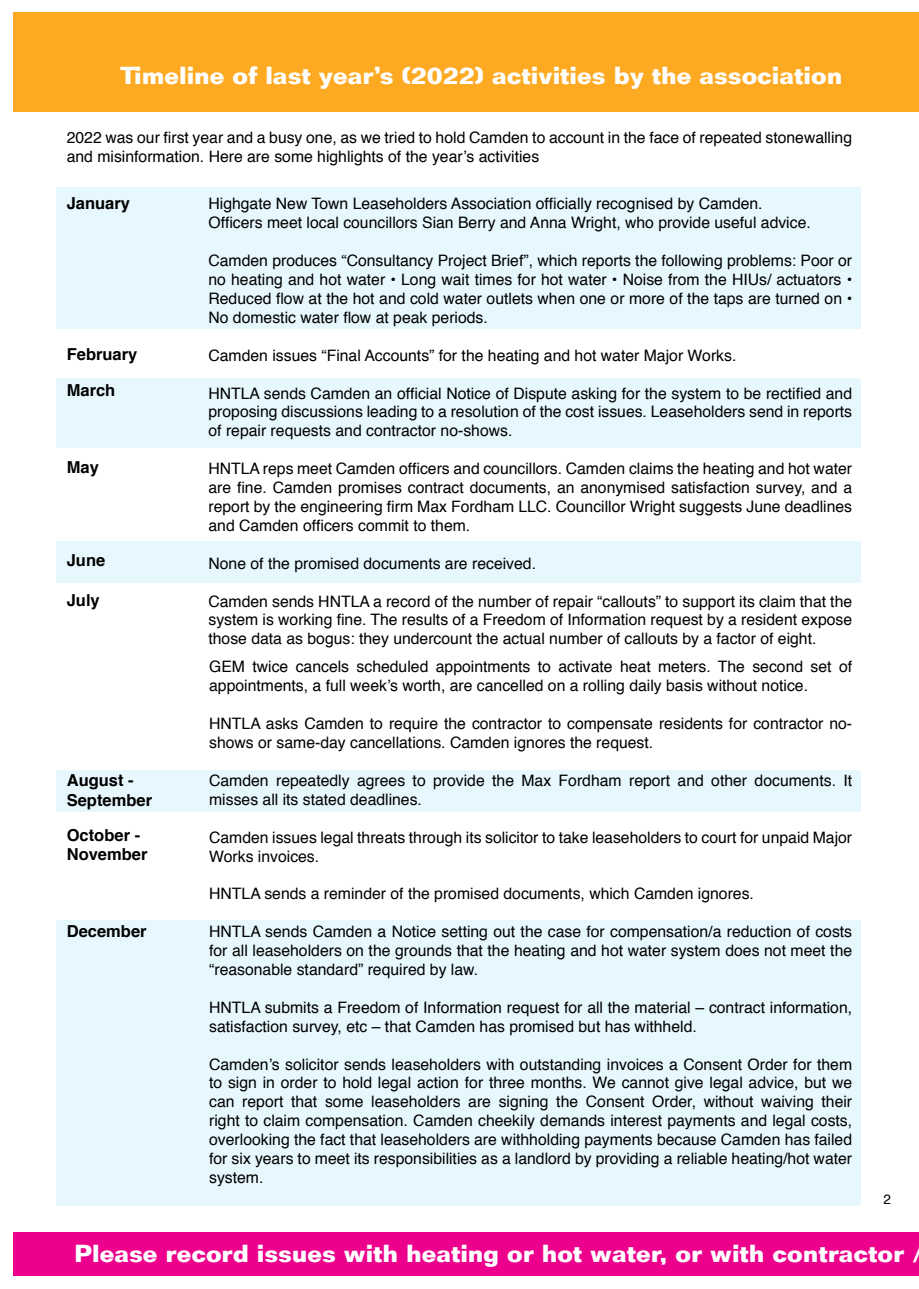
<style>
.page{position:relative;width:919px;height:1289px;background:#fff}
.page>*{position:absolute;margin:0;border:0;box-sizing:border-box;transform-origin:0 0}
.t1{font:700 24px "Folio";color:#fff}
.t2{font:700 16.5px "Helvetica";color:#000}
.t3{font:15.75px/18.9px "Helvetica";color:#000;text-align:justify}
.t4{font:13.5px "Helvetica";color:#000}
</style>
<div class="page">
<div style="left:57px;top:187px;width:803px;height:142px;background:#e6f7fd"></div>
<div style="left:57px;top:378px;width:803px;height:70px;background:#e6f7fd"></div>
<div style="left:57px;top:541px;width:803px;height:42px;background:#e6f7fd"></div>
<div style="left:57px;top:920px;width:803px;height:285px;background:#e6f7fd"></div>
<div style="left:57px;top:770px;width:803px;height:41px;background:#e6f7fd"></div>
<div style="left:13px;top:13px;width:893px;height:99px;background:#fda922"></div>
<div style="left:906px;top:13px;width:12px;height:99px;background:#fda922"></div>
<div style="left:906px;top:1232px;width:12px;height:44px;background:#ec008c"></div>
<div style="left:13px;top:1232px;width:893px;height:44px;background:#ec008c"></div>
<p class="t1" style="left:120px;top:61px;width:723px">Timeline of last year’s (2022) activities by the association</p>
<p class="t3" style="left:67px;top:128px;width:786px">2022 was our first year and a busy one, as we tried to hold Camden to account in the face of repeated stonewalling and misinformation. Here are some highlights of the year’s activities</p>
<p class="t2" style="left:67px;top:190px;width:65px">January</p>
<p class="t2" style="left:67px;top:341px;width:72px">February</p>
<p class="t2" style="left:67px;top:377px;width:50px">March</p>
<p class="t2" style="left:67px;top:453px;width:34px">May</p>
<p class="t2" style="left:67px;top:546px;width:40px">June</p>
<p class="t2" style="left:67px;top:587px;width:35px">July</p>
<p class="t2" style="left:67px;top:767px;width:68px">August -</p>
<p class="t2" style="left:67px;top:786px;width:87px">September</p>
<p class="t2" style="left:67px;top:821px;width:75px">October -</p>
<p class="t2" style="left:67px;top:841px;width:82px">November</p>
<p class="t2" style="left:67px;top:917px;width:81px">December</p>
<p class="t3" style="left:208px;top:195px;width:555px">Highgate New Town Leaseholders Association officially recognised by Camden.</p>
<p class="t3" style="left:208px;top:214px;width:603px">Officers meet local councillors Sian Berry and Anna Wright, who provide useful advice.</p>
<p class="t3" style="left:208px;top:252px;width:645px">Camden produces “Consultancy Project Brief”, which reports the following problems: Poor or no heating and hot water • Long wait times for hot water • Noise from the HIUs/ actuators • Reduced flow at the hot and cold water outlets when one or more of the taps are turned on • No domestic water flow at peak periods.</p>
<p class="t3" style="left:208px;top:346px;width:529px">Camden issues “Final Accounts” for the heating and hot water Major Works.</p>
<p class="t3" style="left:208px;top:384px;width:645px">HNTLA sends Camden an official Notice of Dispute asking for the system to be rectified and proposing discussions leading to a resolution of the cost issues. Leaseholders send in reports of repair requests and contractor no-shows.</p>
<p class="t3" style="left:208px;top:459px;width:645px">HNTLA reps meet Camden officers and councillors. Camden claims the heating and hot water are fine. Camden promises contract documents, an anonymised satisfaction survey, and a report by the engineering firm Max Fordham LLC. Councillor Wright suggests June deadlines and Camden officers commit to them.</p>
<p class="t3" style="left:208px;top:554px;width:329px">None of the promised documents are received.</p>
<p class="t3" style="left:208px;top:592px;width:645px">Camden sends HNTLA a record of the number of repair “callouts” to support its claim that the system is working fine. The results of a Freedom of Information request by a resident expose those data as bogus: they undercount the actual number of callouts by a factor of eight.</p>
<p class="t3" style="left:209px;top:658px;width:644px">GEM twice cancels scheduled appointments to activate heat meters. The second set of appointments, a full week’s worth, are cancelled on a rolling daily basis without notice.</p>
<p class="t3" style="left:209px;top:714px;width:644px">HNTLA asks Camden to require the contractor to compensate residents for contractor no&shy;shows or same-day cancellations. Camden ignores the request.</p>
<p class="t3" style="left:209px;top:771px;width:644px">Camden repeatedly agrees to provide the Max Fordham report and other documents. It misses all its stated deadlines.</p>
<p class="t3" style="left:209px;top:828px;width:644px">Camden issues legal threats through its solicitor to take leaseholders to court for unpaid Major<br>Works invoices.</p>
<p class="t3" style="left:209px;top:884px;width:546px">HNTLA sends a reminder of the promised documents, which Camden ignores.</p>
<p class="t3" style="left:209px;top:922px;width:644px">HNTLA sends Camden a Notice setting out the case for compensation/a reduction of costs for all leaseholders on the grounds that the heating and hot water system does not meet the “reasonable standard” required by law.</p>
<p class="t3" style="left:209px;top:998px;width:644px">HNTLA submits a Freedom of Information request for all the material – contract information, satisfaction survey, etc – that Camden has promised but has withheld.</p>
<p class="t3" style="left:209px;top:1055px;width:644px">Camden’s solicitor sends leaseholders with outstanding invoices a Consent Order for them to sign in order to hold legal action for three months. We cannot give legal advice, but we can report that some leaseholders are signing the Consent Order, without waiving their right to claim compensation. Camden cheekily demands interest payments and legal costs, overlooking the fact that leaseholders are withholding payments because Camden has failed for six years to meet its responsibilities as a landlord by providing a reliable heating/hot water system.</p>
<p class="t4" style="left:883px;top:1188px;width:9px">2</p>
<p class="t1" style="left:74px;top:1238px;width:851px">Please record issues with heating or hot water, or with contractor /</p>
</div>
